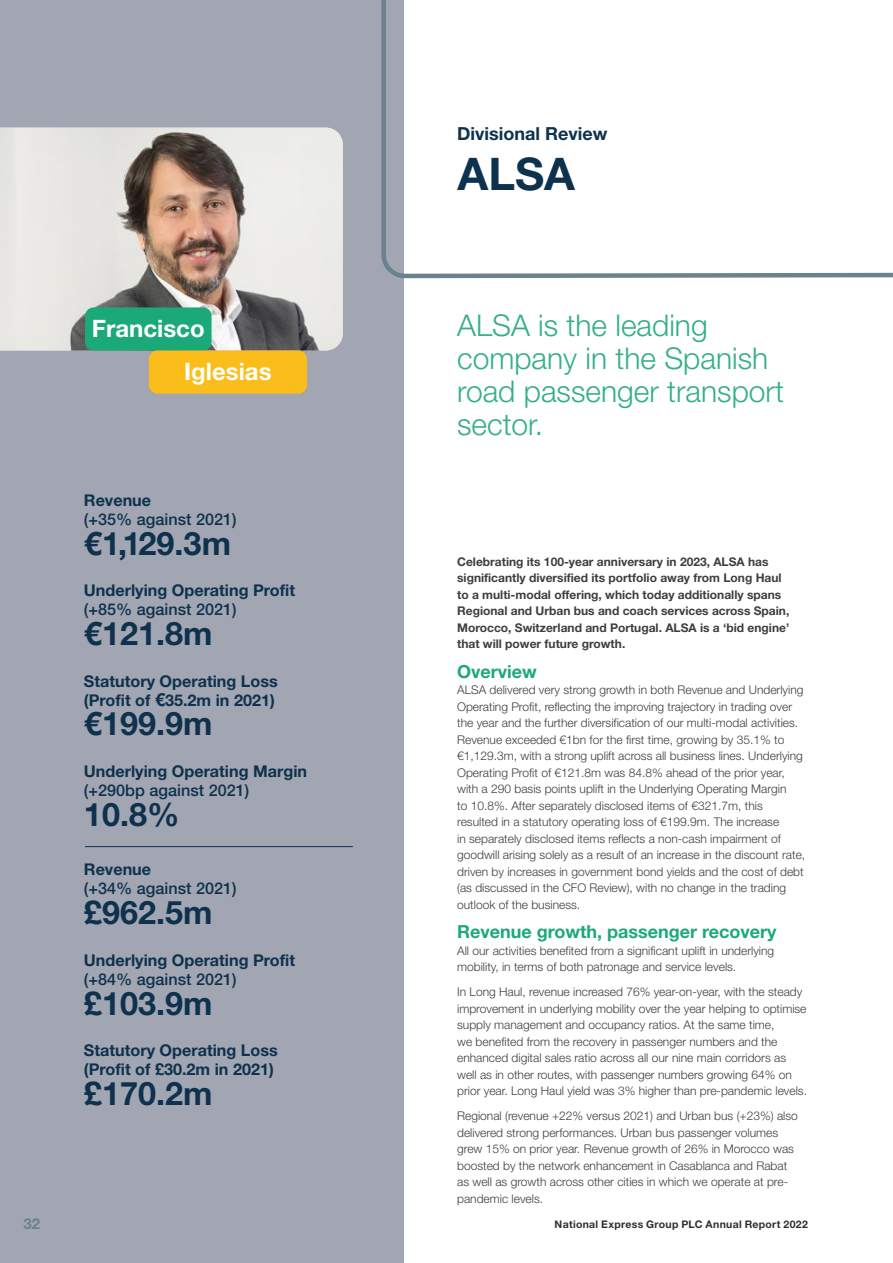
<style>
.page{position:relative;width:893px;height:1263px;background:#fff}
.page>*{position:absolute;margin:0;border:0;box-sizing:border-box;transform-origin:0 0}
.t1{font:700 45px "Helvetica Neue LT Std";color:#0e324d}
.t2{font:700 32.4px "Helvetica Neue LT Std";color:#0e324d}
.t3{font:300 30px/33px "Helvetica Neue LT Std";color:#34af86}
.t4{font:700 24px/43px "Helvetica Neue LT Std";color:#fff}
.t5{font:700 18px "Helvetica Neue LT Std";color:#1ca97a}
.t6{font:700 18px "Helvetica Neue LT Std";color:#0e324d}
.t7{font:700 16.2px/18.9px "Helvetica Neue LT Std";color:#0e324d}
.t8{font:500 16.2px "Helvetica Neue LT Std";color:#0e324d}
.t9{font:700 15px "Helvetica Neue LT Std";color:#6a828f}
.t10{font:300 12px/16.5px "Helvetica Neue LT Std";color:#3e3e3f}
.t11{font:700 12px/16.5px "Helvetica Neue LT Std";color:#3e3e3f}
.t12{font:700 10.5px "Helvetica Neue LT Std";letter-spacing:.03em;color:#312f30}
.s1{font-size:18px}
</style>
<div class="page">
<div style="left:0;top:0;width:404px;height:1263px;background:#a2a5b2"></div>
<img style="left:0;top:128px;width:343px;height:223px">
<hr style="left:85px;top:846px;width:268px;height:1px;background:#0e324d">
<div style="left:85px;top:307px;width:127px;height:44px;background:#1ca97a;border-radius:9px"></div>
<div style="left:149px;top:351px;width:158px;height:43px;background:#fbbd1a;border-radius:9px"></div>
<svg style="left:381px;top:0;width:512px;height:279px"></svg>
<h3 class="t6" style="left:457px;top:123px;width:152px">Divisional Review</h3>
<h3 class="t4" style="left:184px;top:306px;width:89px;text-indent:-92px">Francisco<br>Iglesias</h3>
<h3 class="t7" style="left:84px;top:490px;width:69px">Revenue</h3>
<h3 class="t8" style="left:84px;top:509px;width:154px">(+35% against 2021)</h3>
<h2 class="t2" style="left:84px;top:523px;width:149px">€1,129.3m</h2>
<h3 class="t7" style="left:84px;top:581px;width:213px">Underlying Operating Profit</h3>
<h3 class="t8" style="left:84px;top:600px;width:154px">(+85% against 2021)</h3>
<h2 class="t2" style="left:84px;top:613px;width:130px">€121.8m</h2>
<h3 class="t7" style="left:84px;top:671px;width:195px">Statutory Operating Loss (Profit of <span class="s1">€</span>35.2m in 2021)</h3>
<h2 class="t2" style="left:84px;top:704px;width:130px">€199.9m</h2>
<h3 class="t7" style="left:84px;top:762px;width:225px">Underlying Operating Margin</h3>
<h3 class="t8" style="left:84px;top:781px;width:167px">(+290bp against 2021)</h3>
<h2 class="t2" style="left:84px;top:794px;width:97px">10.8%</h2>
<h3 class="t7" style="left:84px;top:860px;width:69px">Revenue</h3>
<h3 class="t8" style="left:84px;top:879px;width:154px">(+34% against 2021)</h3>
<h2 class="t2" style="left:84px;top:892px;width:130px">£962.5m</h2>
<h3 class="t7" style="left:84px;top:950px;width:213px">Underlying Operating Profit</h3>
<h3 class="t8" style="left:84px;top:969px;width:154px">(+84% against 2021)</h3>
<h2 class="t2" style="left:84px;top:983px;width:130px">£103.9m</h2>
<h3 class="t7" style="left:84px;top:1041px;width:195px">Statutory Operating Loss (Profit of £30.2m in 2021)</h3>
<h2 class="t2" style="left:84px;top:1073px;width:130px">£170.2m</h2>
<h1 class="t1" style="left:458px;top:146px;width:119px">ALSA</h1>
<h3 class="t3" style="left:457px;top:308px;width:328px">ALSA is the leading company in the Spanish road passenger transport sector.</h3>
<p class="t11" style="left:457px;top:553px;width:334px">Celebrating its 100-year anniversary in 2023, ALSA has significantly diversified its portfolio away from Long Haul to a multi-modal offering, which today additionally spans Regional and Urban bus and coach services across Spain, Morocco, Switzerland and Portugal. ALSA is a ‘bid engine’ that will power future growth.</p>
<h3 class="t5" style="left:457px;top:660px;width:81px">Overview</h3>
<p class="t10" style="left:457px;top:681px;width:350px">ALSA delivered very strong growth in both Revenue and Underlying Operating Profit, reflecting the improving trajectory in trading over the year and the further diversification of our multi-modal activities.<br>Revenue exceeded €1bn for the first time, growing by 35.1% to €1,129.3m, with a strong uplift across all business lines. Underlying Operating Profit of €121.8m was 84.8% ahead of the prior year, with a 290 basis points uplift in the Underlying Operating Margin<br>to 10.8%. After separately disclosed items of €321.7m, this resulted in a statutory operating loss of €199.9m. The increase<br>in separately disclosed items reflects a non-cash impairment of goodwill arising solely as a result of an increase in the discount rate, driven by increases in government bond yields and the cost of debt (as discussed in the CFO Review), with no change in the trading outlook of the business.</p>
<h3 class="t5" style="left:457px;top:921px;width:321px">Revenue growth, passenger recovery</h3>
<p class="t10" style="left:457px;top:942px;width:319px">All our activities benefited from a significant uplift in underlying mobility, in terms of both patronage and service levels.</p>
<p class="t10" style="left:457px;top:983px;width:351px">In Long Haul, revenue increased 76% year-on-year, with the steady improvement in underlying mobility over the year helping to optimise supply management and occupancy ratios. At the same time,<br>we benefited from the recovery in passenger numbers and the enhanced digital sales ratio across all our nine main corridors as well as in other routes, with passenger numbers growing 64% on prior year. Long Haul yield was 3% higher than pre-pandemic levels.</p>
<p class="t10" style="left:457px;top:1107px;width:342px">Regional (revenue +22% versus 2021) and Urban bus (+23%) also delivered strong performances. Urban bus passenger volumes grew 15% on prior year. Revenue growth of 26% in Morocco was boosted by the network enhancement in Casablanca and Rabat as well as growth across other cities in which we operate at pre&shy;pandemic levels.</p>
<p class="t9" style="left:24px;top:1214px;width:18px">32</p>
<p class="t12" style="left:555px;top:1217px;width:255px">National Express Group PLC Annual Report 2022</p>
</div>
